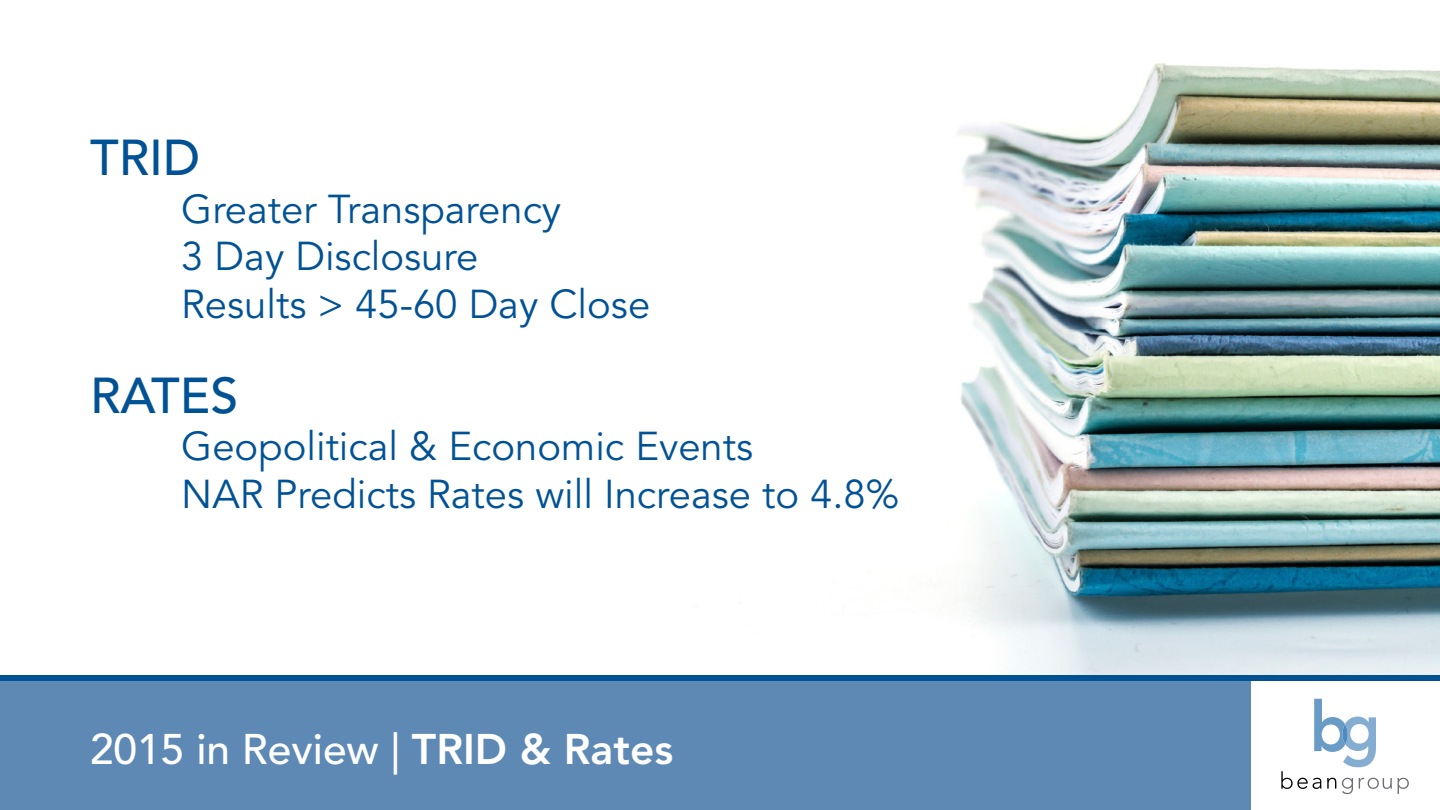
<style>
.page{position:relative;width:1440px;height:810px;background:#fff}
.page>*{position:absolute;margin:0;border:0;box-sizing:border-box;transform-origin:0 0}
.t1{font:500 50px "Avenir";color:#005295}
.t2{font:500 42.5px "Avenir";color:#fff}
.t3{font:40px/47.5px "Avenir";color:#005295}
.s1{font-weight:800}
</style>
<div class="page">
<img style="left:957px;top:63px;width:483px;height:612px">
<div style="left:0;top:675px;width:1250px;height:135px;background:#5d89b4"></div>
<svg style="left:1398px;top:778px;width:11px;height:16px"></svg>
<svg style="left:1281px;top:699px;width:111px;height:95px"></svg>
<svg style="left:1342px;top:724px;width:6px;height:20px"></svg>
<div style="left:0;top:675px;width:1440px;height:6px;background:#005295"></div>
<p class="t1" style="left:90px;top:129px;width:112px">TRID</p>
<p class="t3" style="left:181px;top:186px;width:471px">Greater Transparency<br>3 Day Disclosure<br>Results &gt; 45-60 Day Close</p>
<p class="t1" style="left:90px;top:366px;width:150px">RATES</p>
<p class="t3" style="left:181px;top:424px;width:719px">Geopolitical &amp; Economic Events<br>NAR Predicts Rates will Increase to 4.8%</p>
<p class="t2" style="left:90px;top:725px;width:585px">2015 in Review | <span class="s1">TRID &amp; Rates</span></p>
</div>
